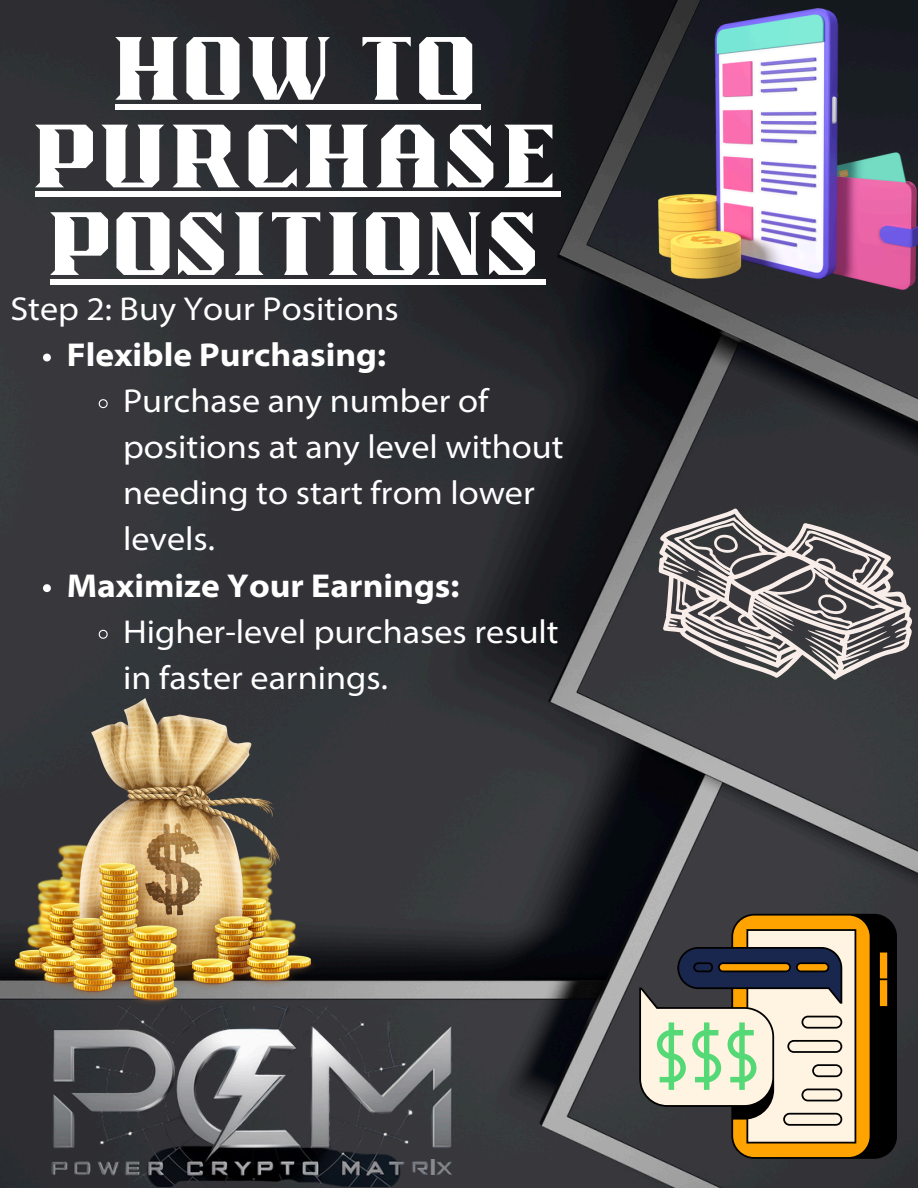
<style>
.page{position:relative;width:918px;height:1188px;background:#fff}
.page>*{position:absolute;margin:0;border:0;box-sizing:border-box;transform-origin:0 0}
.t1{font:62.7px/87.6px "Bisdak";color:#fff;text-align:center}
.t2{font:semi-expanded 33.15px/46.2px "Myriad Pro";color:#fff}
.t3{font:700 semi-expanded 33.15px "Myriad Pro";color:#fff}
.t4{font:700 semi-expanded 23.7px "Myriad Pro";color:#898a8e}
</style>
<div class="page">
<img style="left:0;top:0;width:918px;height:1188px">
<svg style="left:659px;top:508px;width:253px;height:172px;background:#777475"></svg>
<img style="left:658px;top:9px;width:260px;height:281px">
<svg style="left:639px;top:914px;width:258px;height:245px;background:#938a6f"></svg>
<img style="left:25px;top:1006px;width:482px;height:180px">
<img style="left:10px;top:698px;width:309px;height:309px">
<svg style="left:43px;top:354px;width:8px;height:7px"></svg>
<svg style="left:98px;top:398px;width:10px;height:11px"></svg>
<svg style="left:43px;top:584px;width:8px;height:8px"></svg>
<svg style="left:98px;top:629px;width:10px;height:11px"></svg>
<div style="left:115px;top:104px;width:366px;height:5px;background:#fff"></div>
<div style="left:35px;top:192px;width:526px;height:5px;background:#fff"></div>
<div style="left:50px;top:279px;width:496px;height:6px;background:#fff"></div>
<p class="t1" style="left:35px;top:34px;width:527px">HOW TO<br>PURCHASE<br>POSITIONS</p>
<p class="t2" style="left:10px;top:288px;width:390px">Step 2: Buy Your Positions</p>
<p class="t3" style="left:67px;top:341px;width:321px">Flexible Purchasing:</p>
<p class="t2" style="left:123px;top:381px;width:442px">Purchase any number of positions at any level without needing to start from lower levels.</p>
<p class="t3" style="left:67px;top:572px;width:394px">Maximize Your Earnings:</p>
<p class="t2" style="left:123px;top:611px;width:437px">Higher-level purchases result in faster earnings.</p>
<p class="t4" style="left:429px;top:1158px;width:9px">I</p>
</div>
